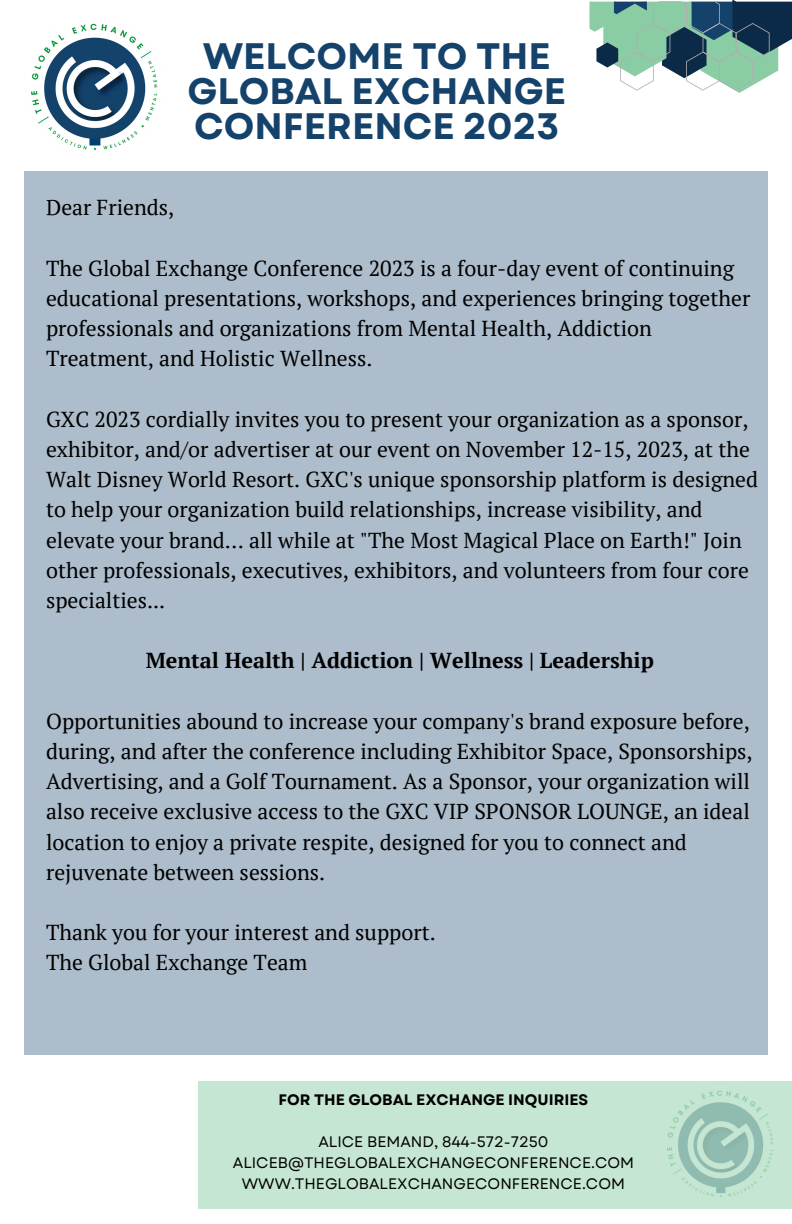
<style>
.page{position:relative;width:792px;height:1224px;background:#fff}
.page>*{position:absolute;margin:0;border:0;box-sizing:border-box;transform-origin:0 0}
.t1{font:700 36.8px/35.4px "Garet";color:#14426b;text-align:center}
.t2{font:21.6px/30.2px "PT Serif";color:#000}
.t3{font:700 21.6px "PT Serif";color:#000}
.t4{font:15.2px/20.8px "Garet";color:#000;text-align:center}
.t5{font:700 15.2px "Garet";color:#000}
</style>
<div class="page">
<div style="left:24px;top:172px;width:744px;height:883px;background:#adbdcb"></div>
<img style="left:31px;top:23px;width:127px;height:127px">
<svg style="left:589px;top:0;width:203px;height:93px"></svg>
<svg style="left:198px;top:1081px;width:594px;height:127px;background:#c1e3cf"></svg>
<h1 class="t1" style="left:188px;top:38px;width:380px">WELCOME TO THE<br>GLOBAL EXCHANGE<br>CONFERENCE 2023</h1>
<p class="t2" style="left:46px;top:192px;width:130px">Dear Friends,</p>
<p class="t2" style="left:46px;top:253px;width:706px">The Global Exchange Conference 2023 is a four-day event of continuing educational presentations, workshops, and experiences bringing together professionals and organizations from Mental Health, Addiction Treatment, and Holistic Wellness.</p>
<p class="t2" style="left:46px;top:404px;width:714px">GXC 2023 cordially invites you to present your organization as a sponsor, exhibitor, and/or advertiser at our event on November 12-15, 2023, at the Walt Disney World Resort. GXC's unique sponsorship platform is designed to help your organization build relationships, increase visibility, and elevate your brand… all while at "The Most Magical Place on Earth!" Join other professionals, executives, exhibitors, and volunteers from four core specialties...</p>
<p class="t3" style="left:146px;top:646px;width:510px">Mental Health | Addiction | Wellness | Leadership</p>
<p class="t2" style="left:46px;top:706px;width:708px">Opportunities abound to increase your company's brand exposure before, during, and after the conference including Exhibitor Space, Sponsorships, Advertising, and a Golf Tournament. As a Sponsor, your organization will also receive exclusive access to the GXC VIP SPONSOR LOUNGE, an ideal location to enjoy a private respite, designed for you to connect and rejuvenate between sessions.</p>
<p class="t2" style="left:46px;top:917px;width:391px">Thank you for your interest and support.<br>The Global Exchange Team</p>
<p class="t5" style="left:279px;top:1089px;width:311px">FOR THE GLOBAL EXCHANGE INQUIRIES</p>
<p class="t4" style="left:233px;top:1132px;width:403px">ALICE BEMAND, 844-572-7250<br>ALICEB@THEGLOBALEXCHANGECONFERENCE.COM<br>WWW.THEGLOBALEXCHANGECONFERENCE.COM</p>
</div>
